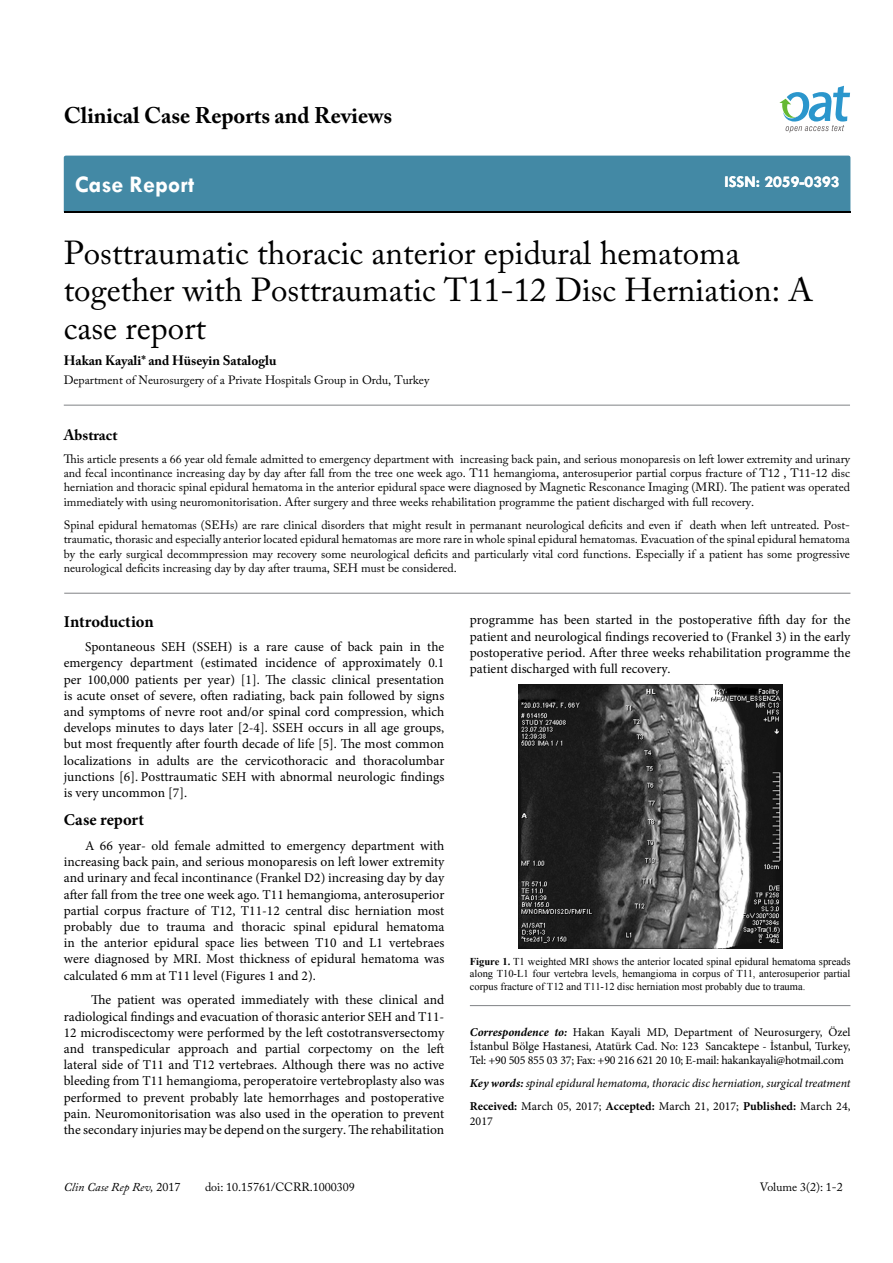
<style>
.page{position:relative;width:893px;height:1263px;background:#fff}
.page>*{position:absolute;margin:0;border:0;box-sizing:border-box;transform-origin:0 0}
.t1{font:33px/37.5px "Adobe Caslon Pro";color:#000}
.t2{font:700 24px "Tw Cen";color:#fff}
.t3{font:700 22.5px "Adobe Caslon Pro";color:#000}
.t4{font:700 16.5px "Minion Pro";letter-spacing:.005em;color:#000}
.t5{font:700 16.5px "Tw Cen";color:#fff}
.t6{font:700 15px "Adobe Caslon Pro";color:#000}
.t7{font:13.5px/16.2px "Minion Pro";color:#000;text-align:justify}
.t8{font:700 13.5px "Adobe Caslon Pro";color:#000}
.t9{font:12px/14.4px "Adobe Caslon Pro";color:#000;text-align:justify}
.t10{font:12px/14.4px "Minion Pro";letter-spacing:-.02em;color:#000;text-align:justify}
.t11{font:italic 12px/23px "Minion Pro";letter-spacing:-.01em;color:#000}
.t12{font:italic 12px "Adobe Caslon Pro";color:#000}
.t13{font:10.5px/12.6px "Times New Roman";color:#000;text-align:justify}
.s1{font-weight:700}
.s2{font-weight:700;font-style:italic}
.s3{font-weight:700;font-style:normal}
.s4{font-style:normal}
</style>
<div class="page">
<div style="left:64px;top:156px;width:786px;height:56px;background:#4389a5"></div>
<svg style="left:779px;top:86px;width:71px;height:47px"></svg>
<hr style="left:470px;top:1005px;width:380px;height:1px;background:#808285">
<hr style="left:64px;top:405px;width:786px;height:1px;background:#808285">
<hr style="left:64px;top:593px;width:786px;height:1px;background:#808285">
<img style="left:518px;top:685px;width:264px;height:264px">
<h3 class="t3" style="left:64px;top:102px;width:330px">Clinical Case Reports and Reviews</h3>
<h2 class="t2" style="left:75px;top:170px;width:121px">Case Report</h2>
<p class="t5" style="left:724px;top:172px;width:117px">ISSN: 2059-0393</p>
<h1 class="t1" style="left:64px;top:234px;width:751px">Posttraumatic thoracic anterior epidural hematoma together with Posttraumatic T11-12 Disc Herniation: A case report</h1>
<p class="t8" style="left:64px;top:353px;width:214px">Hakan Kayali* and Hüseyin Sataloglu</p>
<p class="t9" style="left:64px;top:372px;width:367px">Department of Neurosurgery of a Private Hospitals Group in Ordu, Turkey</p>
<p class="t6" style="left:64px;top:426px;width:55px">Abstract</p>
<p class="t9" style="left:64px;top:451px;width:788px">This article presents a 66 year old female admitted to emergency department with increasing back pain, and serious monoparesis on left lower extremity and urinary and fecal incontinance increasing day by day after fall from the tree one week ago. T11 hemangioma, anterosuperior partial corpus fracture of T12 , T11-12 disc herniation and thoracic spinal epidural hematoma in the anterior epidural space were diagnosed by Magnetic Resconance Imaging (MRI). The patient was operated immediately with using neuromonitorisation. After surgery and three weeks rehabilitation programme the patient discharged with full recovery.</p>
<p class="t9" style="left:64px;top:517px;width:788px">Spinal epidural hematomas (SEHs) are rare clinical disorders that might result in permanant neurological deficits and even if death when left untreated. Post&shy;traumatic, thorasic and especially anterior located epidural hematomas are more rare in whole spinal epidural hematomas. Evacuation of the spinal epidural hematoma by the early surgical decommpression may recovery some neurological deficits and particularly vital cord functions. Especially if a patient has some progressive neurological deficits increasing day by day after trauma, SEH must be considered.</p>
<p class="t7" style="left:470px;top:612px;width:382px">programme has been started in the postoperative fifth day for the patient and neurological findings recoveried to (Frankel 3) in the early postoperative period. After three weeks rehabilitation programme the patient discharged with full recovery.</p>
<p class="t4" style="left:64px;top:610px;width:91px">Introduction</p>
<p class="t7" style="left:64px;top:639px;width:382px;text-indent:21px">Spontaneous SEH (SSEH) is a rare cause of back pain in the emergency department (estimated incidence of approximately 0.1 per 100,000 patients per year) [1]. The classic clinical presentation is acute onset of severe, often radiating, back pain followed by signs and symptoms of nevre root and/or spinal cord compression, which develops minutes to days later [2-4]. SSEH occurs in all age groups, but most frequently after fourth decade of life [5]. The most common localizations in adults are the cervicothoracic and thoracolumbar junctions [6]. Posttraumatic SEH with abnormal neurologic findings is very uncommon [7].</p>
<p class="t4" style="left:64px;top:808px;width:82px">Case report</p>
<p class="t7" style="left:64px;top:838px;width:382px;text-indent:21px">A 66 year- old female admitted to emergency department with increasing back pain, and serious monoparesis on left lower extremity and urinary and fecal incontinance (Frankel D2) increasing day by day after fall from the tree one week ago. T11 hemangioma, anterosuperior partial corpus fracture of T12, T11-12 central disc herniation most probably due to trauma and thoracic spinal epidural hematoma in the anterior epidural space lies between T10 and L1 vertebraes were diagnosed by MRI. Most thickness of epidural hematoma was calculated 6 mm at T11 level (Figures 1 and 2).</p>
<p class="t7" style="left:64px;top:992px;width:382px;text-indent:27px">The patient was operated immediately with these clinical and radiological findings and evacuation of thorasic anterior SEH and T11- 12 microdiscectomy were performed by the left costotransversectomy and transpedicular approach and partial corpectomy on the left lateral side of T11 and T12 vertebraes. Although there was no active bleeding from T11 hemangioma, peroperatoire vertebroplasty also was performed to prevent probably late hemorrhages and postoperative pain. Neuromonitorisation was also used in the operation to prevent the secondary injuries may be depend on the surgery. The rehabilitation</p>
<p class="t13" style="left:470px;top:955px;width:382px"><span class="s1">Figure 1.</span> T1 weighted MRI shows the anterior located spinal epidural hematoma spreads along T10-L1 four vertebra levels, hemangioma in corpus of T11, anterosuperior partial corpus fracture of T12 and T11-12 disc herniation most probably due to trauma.</p>
<p class="t10" style="left:470px;top:1025px;width:382px"><span class="s2">Correspondence to:</span> Hakan Kayali MD, Department of Neurosurgery, Özel İstanbul Bölge Hastanesi, Atatürk Cad. No: 123 Sancaktepe - İstanbul, Turkey, Tel: +90 505 855 03 37; Fax: +90 216 621 20 10; E-mail: hakankayali@hotmail.com</p>
<p class="t11" style="left:470px;top:1072px;width:382px"><span class="s1">Key words:</span> spinal epidural hematoma, thoracic disc herniation, surgical treatment<br><span class="s3">Received:</span> <span class="s4">March 05, 2017;</span> <span class="s3">Accepted:</span> <span class="s4">March 21, 2017;</span> <span class="s3">Published:</span> <span class="s4">March 24,</span></p>
<p class="t10" style="left:470px;top:1114px;width:25px">2017</p>
<p class="t12" style="left:64px;top:1180px;width:118px">Clin Case Rep Rev, <span class="s4">2017</span></p>
<p class="t9" style="left:205px;top:1180px;width:151px">doi: 10.15761/CCRR.1000309</p>
<p class="t9" style="left:760px;top:1180px;width:84px">Volume 3(2): 1-2</p>
</div>
